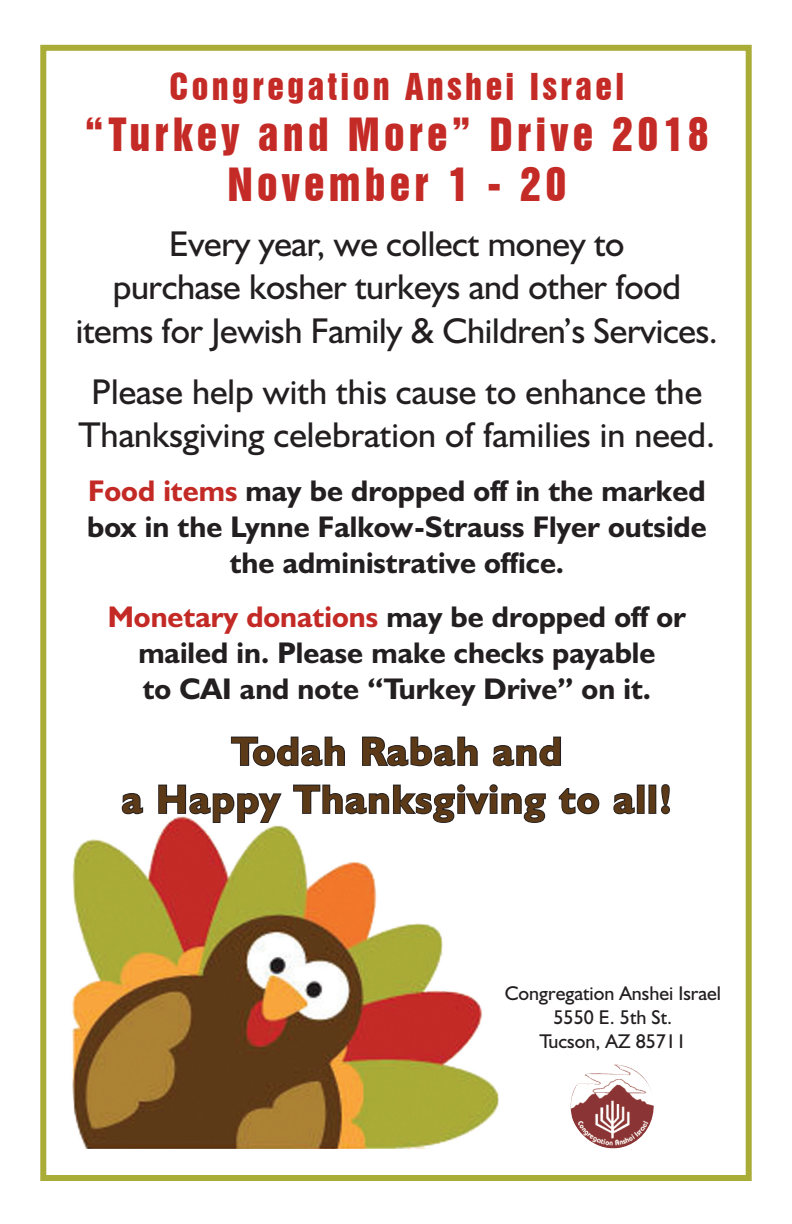
<style>
.page{position:relative;width:792px;height:1224px;background:#fff}
.page>*{position:absolute;margin:0;border:0;box-sizing:border-box;transform-origin:0 0}
.t1{font:42px "Swiss 921 BT Regular A";letter-spacing:.1em;color:#c42b26}
.t2{font:700 40px/48px "Humanist 521 BT";letter-spacing:.04em;color:#5d3a17;text-align:center}
.t3{font:36px/43.2px "Humanist 521 BT";letter-spacing:-.01em;color:#231f20;text-align:center}
.t4{font:34px "Swiss 921 BT Regular A";letter-spacing:.1em;color:#c42b26}
.t5{font:700 30px/36px "Humanist 521 BT";color:#231f20;text-align:center}
.t6{font:20px "Humanist 521 BT";color:#231f20}
.s1{color:#c32a26}
</style>
<div class="page">
<img style="left:72px;top:825px;width:427px;height:323px">
<svg style="left:230px;top:736px;width:115px;height:31px"></svg>
<svg style="left:362px;top:736px;width:116px;height:31px"></svg>
<svg style="left:492px;top:736px;width:69px;height:31px"></svg>
<svg style="left:121px;top:793px;width:23px;height:22px"></svg>
<svg style="left:158px;top:784px;width:124px;height:41px"></svg>
<svg style="left:293px;top:784px;width:253px;height:39px"></svg>
<svg style="left:558px;top:788px;width:42px;height:27px"></svg>
<svg style="left:613px;top:793px;width:22px;height:22px"></svg>
<div style="left:637px;top:785px;width:8px;height:29px;border:2px solid #231f20"></div>
<div style="left:648px;top:785px;width:8px;height:29px;border:2px solid #231f20"></div>
<svg style="left:661px;top:784px;width:9px;height:31px"></svg>
<div style="left:40px;top:45px;width:712px;height:1136px;border:6px solid #aaac38"></div>
<img style="left:571px;top:1065px;width:83px;height:84px">
<p class="t4" style="left:170px;top:65px;width:456px">Congregation Anshei Israel</p>
<p class="t1" style="left:85px;top:107px;width:625px">“Turkey and More” Drive 2018</p>
<p class="t1" style="left:227px;top:157px;width:340px">November 1 - 20</p>
<p class="t3" style="left:76px;top:222px;width:644px">Every year, we collect money to<br>purchase kosher turkeys and other food items for Jewish Family &amp; Children’s Services.</p>
<p class="t3" style="left:79px;top:369px;width:638px">Please help with this cause to enhance the<br>Thanksgiving celebration of families in need.</p>
<p class="t5" style="left:87px;top:472px;width:621px"><span class="s1">Food items</span> may be dropped off in the marked box in the Lynne Falkow-Strauss Flyer outside the administrative office.</p>
<p class="t5" style="left:108px;top:598px;width:580px"><span class="s1">Monetary donations</span> may be dropped off or mailed in. Please make checks payable<br>to CAI and note “Turkey Drive” on it.</p>
<p class="t2" style="left:122px;top:726px;width:552px">Todah Rabah and<br>a Happy Thanksgiving to all!</p>
<p class="t6" style="left:505px;top:981px;width:218px">Congregation Anshei Israel</p>
<p class="t6" style="left:554px;top:1005px;width:120px">5550 E. 5th St.</p>
<p class="t6" style="left:540px;top:1029px;width:148px">Tucson, AZ 85711</p>
</div>
